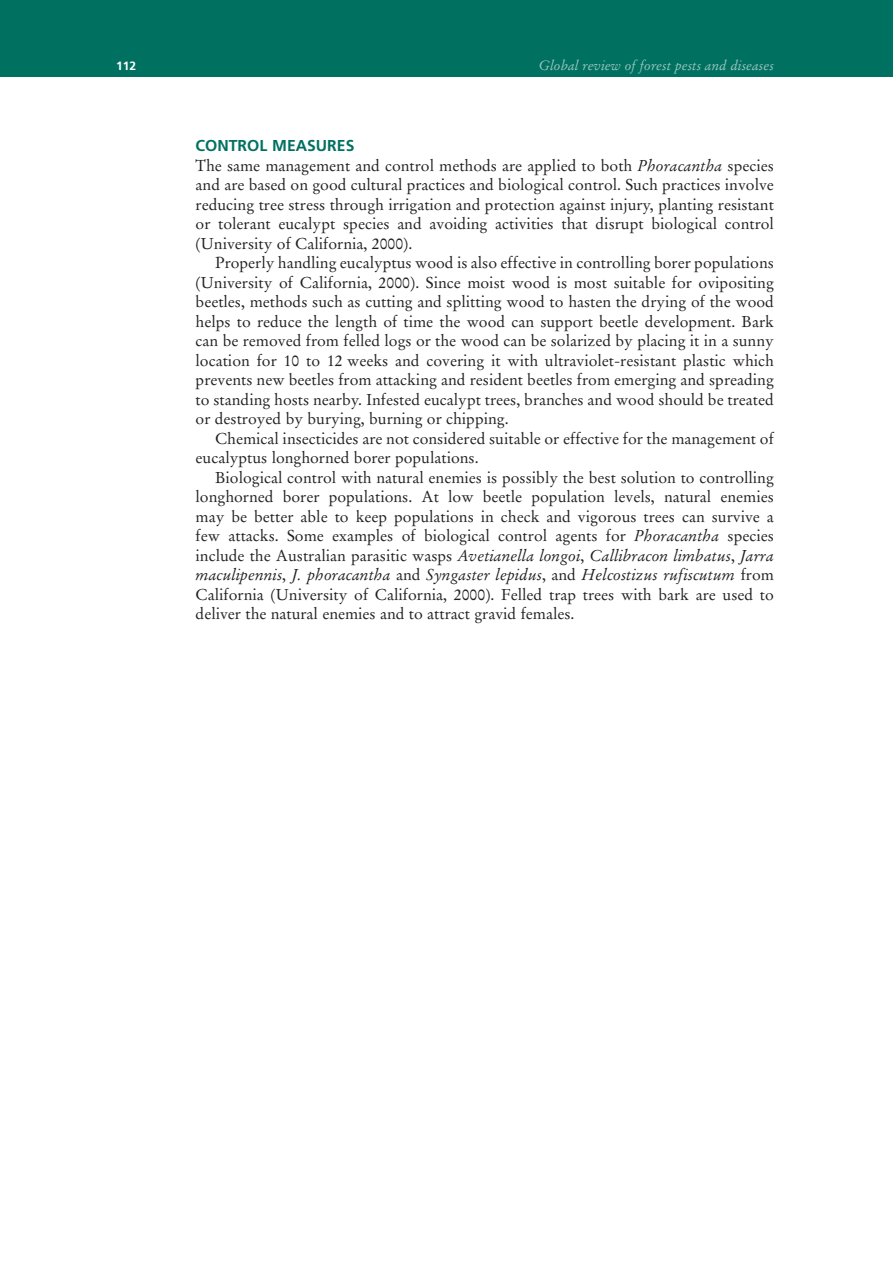
<style>
.page{position:relative;width:893px;height:1263px;background:#fff}
.page>*{position:absolute;margin:0;border:0;box-sizing:border-box;transform-origin:0 0}
.t1{font:15.75px/19.5px "Stempel Garamond LT Std";color:#231f20;text-align:justify}
.t2{font:700 15.75px "Frutiger LT Std";color:#007161}
.t3{font:italic 13.5px "Stempel Garamond LT Std";color:#9dc6c2}
.t4{font:700 12px "Frutiger LT Std";color:#fff}
.s1{font-style:italic}
</style>
<div class="page">
<div style="left:0;top:0;width:893px;height:77px;background:#007161"></div>
<p class="t4" style="left:116px;top:61px;width:22px">112</p>
<p class="t3" style="left:539px;top:60px;width:236px">Global review of forest pests and diseases</p>
<p class="t2" style="left:196px;top:140px;width:160px">CONTROL MEASURES</p>
<p class="t1" style="left:196px;top:157px;width:580px">The same management and control methods are applied to both <span class="s1">Phoracantha</span> species and are based on good cultural practices and biological control. Such practices involve reducing tree stress through irrigation and protection against injury, planting resistant or tolerant eucalypt species and avoiding activities that disrupt biological control (University of California, 2000).</p>
<p class="t1" style="left:196px;top:255px;width:580px;text-indent:19px">Properly handling eucalyptus wood is also effective in controlling borer populations (University of California, 2000). Since moist wood is most suitable for ovipositing beetles, methods such as cutting and splitting wood to hasten the drying of the wood helps to reduce the length of time the wood can support beetle development. Bark can be removed from felled logs or the wood can be solarized by placing it in a sunny location for 10 to 12 weeks and covering it with ultraviolet-resistant plastic which prevents new beetles from attacking and resident beetles from emerging and spreading to standing hosts nearby. Infested eucalypt trees, branches and wood should be treated or destroyed by burying, burning or chipping.</p>
<p class="t1" style="left:196px;top:430px;width:580px;text-indent:19px">Chemical insecticides are not considered suitable or effective for the management of eucalyptus longhorned borer populations.</p>
<p class="t1" style="left:196px;top:469px;width:580px;text-indent:19px">Biological control with natural enemies is possibly the best solution to controlling longhorned borer populations. At low beetle population levels, natural enemies may be better able to keep populations in check and vigorous trees can survive a few attacks. Some examples of biological control agents for <span class="s1">Phoracantha</span> species include the Australian parasitic wasps <span class="s1">Avetianella longoi</span>, <span class="s1">Callibracon limbatus</span>, <span class="s1">Jarra maculipennis</span>, <span class="s1">J. phoracantha</span> and <span class="s1">Syngaster lepidus</span>, and <span class="s1">Helcostizus rufiscutum</span> from California (University of California, 2000). Felled trap trees with bark are used to deliver the natural enemies and to attract gravid females.</p>
</div>
